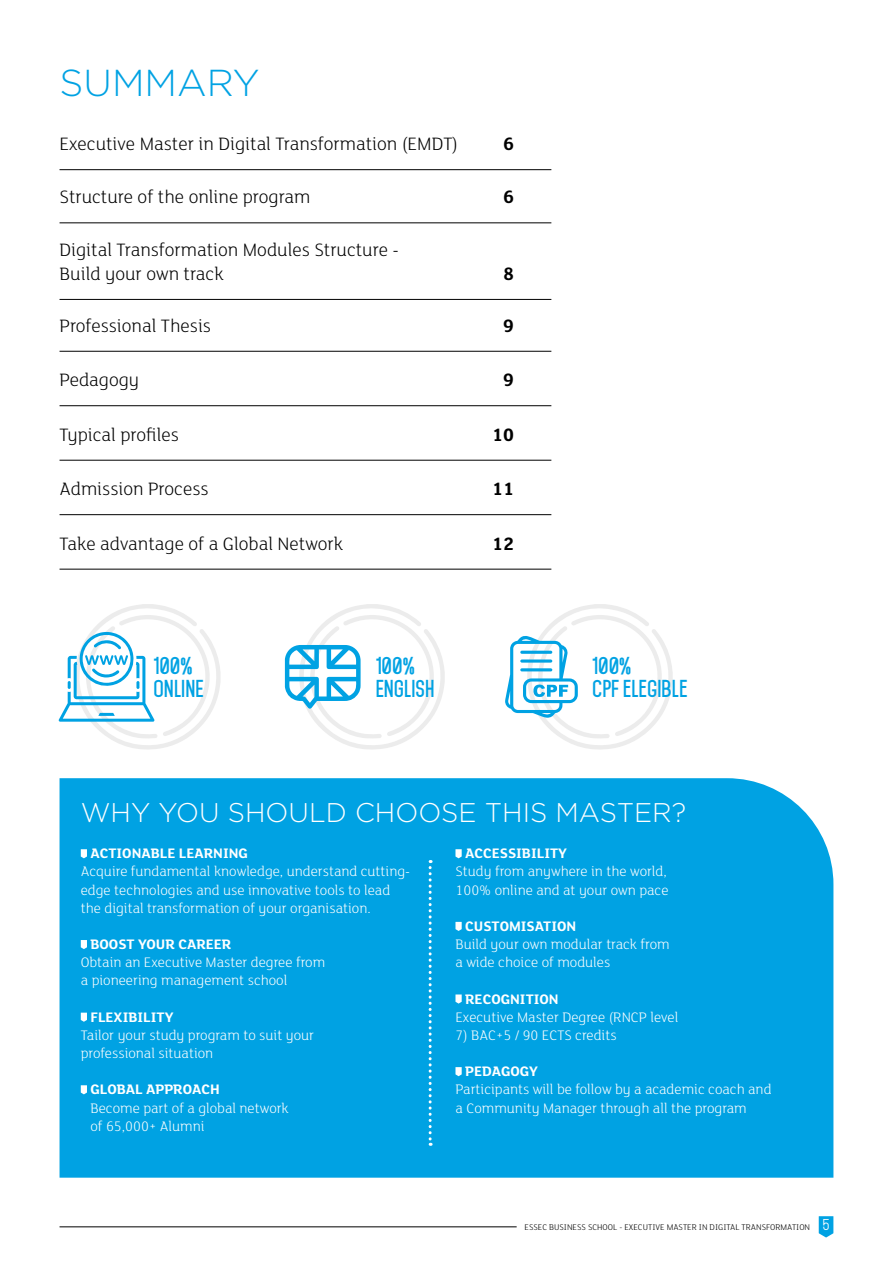
<style>
.page{position:relative;width:893px;height:1263px;background:#fff}
.page>*{position:absolute;margin:0;border:0;box-sizing:border-box;transform-origin:0 0}
.t1{font:300 37.5px "Gotham";color:#00a2e3}
.t2{font:300 27px "Gotham";color:#fff}
.t3{font:700 21px/22.5px "Mohave";color:#00a2e3}
.t4{font:300 19.5px/23.4px "FS Lola";color:#000}
.t5{font:700 19.5px "FS Lola";color:#000}
.t6{font:300 15px/18.1px "FS Lola";color:#fff}
.t7{font:700 15px "FS Lola";color:#fff}
.t8{font:300 9px "FS Lola";color:#000}
.s1{font-family:"Mohave";font-weight:400;font-size:13.5px;color:#fff}
</style>
<div class="page">
<svg style="left:819px;top:1216px;width:14px;height:21px"></svg>
<hr style="left:60px;top:1226px;width:457px;height:1px;background:#000">
<div style="left:60px;top:778px;width:773px;height:400px;background:#00a2e3"></div>
<svg style="left:81px;top:849px;width:6px;height:9px"></svg>
<svg style="left:81px;top:940px;width:6px;height:9px"></svg>
<svg style="left:81px;top:1013px;width:6px;height:9px"></svg>
<svg style="left:81px;top:1085px;width:6px;height:9px"></svg>
<svg style="left:455px;top:849px;width:7px;height:9px"></svg>
<svg style="left:455px;top:922px;width:7px;height:9px"></svg>
<svg style="left:455px;top:994px;width:7px;height:9px"></svg>
<svg style="left:455px;top:1067px;width:7px;height:9px"></svg>
<hr style="left:60px;top:169px;width:491px;height:1px;background:#000">
<hr style="left:60px;top:222px;width:491px;height:1px;background:#000">
<hr style="left:60px;top:299px;width:491px;height:1px;background:#000">
<hr style="left:60px;top:351px;width:491px;height:1px;background:#000">
<hr style="left:60px;top:405px;width:491px;height:1px;background:#000">
<hr style="left:60px;top:460px;width:491px;height:1px;background:#000">
<hr style="left:60px;top:514px;width:491px;height:1px;background:#000">
<hr style="left:60px;top:569px;width:491px;height:1px;background:#000">
<svg style="left:59px;top:604px;width:162px;height:146px"></svg>
<svg style="left:505px;top:604px;width:168px;height:146px"></svg>
<svg style="left:285px;top:604px;width:160px;height:146px"></svg>
<svg style="left:429px;top:860px;width:3px;height:286px"></svg>
<h1 class="t1" style="left:60px;top:59px;width:202px">SUMMARY</h1>
<h3 class="t4" style="left:60px;top:131px;width:400px">Executive Master in Digital Transformation (EMDT)</h3>
<h3 class="t5" style="left:503px;top:130px;width:12px">6</h3>
<h3 class="t4" style="left:60px;top:185px;width:252px">Structure of the online program</h3>
<h3 class="t5" style="left:503px;top:184px;width:12px">6</h3>
<h3 class="t4" style="left:60px;top:238px;width:341px">Digital Transformation Modules Structure -<br>Build your own track</h3>
<h3 class="t5" style="left:503px;top:260px;width:12px">8</h3>
<h3 class="t4" style="left:60px;top:313px;width:153px">Professional Thesis</h3>
<h3 class="t5" style="left:503px;top:312px;width:12px">9</h3>
<h3 class="t4" style="left:60px;top:367px;width:81px">Pedagogy</h3>
<h3 class="t5" style="left:503px;top:366px;width:12px">9</h3>
<h3 class="t4" style="left:60px;top:422px;width:121px">Typical profiles</h3>
<h3 class="t5" style="left:492px;top:421px;width:23px">10</h3>
<h3 class="t4" style="left:60px;top:476px;width:151px">Admission Process</h3>
<h3 class="t5" style="left:492px;top:475px;width:23px">11</h3>
<h3 class="t4" style="left:60px;top:531px;width:285px">Take advantage of a Global Network</h3>
<h3 class="t5" style="left:492px;top:530px;width:23px">12</h3>
<h3 class="t3" style="left:154px;top:655px;width:52px">100%<br>ONLINE</h3>
<h3 class="t3" style="left:592px;top:655px;width:97px">100%<br>CPF ELEGIBLE</h3>
<h3 class="t3" style="left:376px;top:655px;width:60px">100%<br>ENGLISH</h3>
<h2 class="t2" style="left:81px;top:795px;width:607px">WHY YOU SHOULD CHOOSE THIS MASTER?</h2>
<p class="t7" style="left:90px;top:843px;width:159px">ACTIONABLE LEARNING</p>
<p class="t6" style="left:81px;top:862px;width:331px">Acquire fundamental knowledge, understand cutting&shy;edge technologies and use innovative tools to lead the digital transformation of your organisation.</p>
<p class="t7" style="left:90px;top:934px;width:142px">BOOST YOUR CAREER</p>
<p class="t6" style="left:81px;top:953px;width:246px">Obtain an Executive Master degree from a pioneering management school</p>
<p class="t7" style="left:90px;top:1006px;width:85px">FLEXIBILITY</p>
<p class="t6" style="left:81px;top:1025px;width:235px">Tailor your study program to suit your professional situation</p>
<p class="t7" style="left:90px;top:1079px;width:131px">GLOBAL APPROACH</p>
<p class="t6" style="left:90px;top:1098px;width:200px">Become part of a global network of 65,000+ Alumni</p>
<p class="t7" style="left:465px;top:843px;width:103px">ACCESSIBILITY</p>
<p class="t6" style="left:455px;top:862px;width:215px">Study from anywhere in the world,<br>100% online and at your own pace</p>
<p class="t7" style="left:465px;top:916px;width:113px">CUSTOMISATION</p>
<p class="t6" style="left:455px;top:934px;width:216px">Build your own modular track from a wide choice of modules</p>
<p class="t7" style="left:465px;top:988px;width:95px">RECOGNITION</p>
<p class="t6" style="left:455px;top:1007px;width:224px">Executive Master Degree (RNCP level</p>
<p class="t6" style="left:455px;top:1025px;width:163px">7) BAC+5 / 90 ECTS credits</p>
<p class="t7" style="left:465px;top:1061px;width:74px">PEDAGOGY</p>
<p class="t6" style="left:455px;top:1080px;width:318px">Participants will be follow by a academic coach and a Community Manager through all the program</p>
<p class="t8" style="left:525px;top:1221px;width:306px">ESSEC BUSINESS SCHOOL - EXECUTIVE MASTER IN DIGITAL TRANSFORMATION <span class="s1">5</span></p>
</div>
